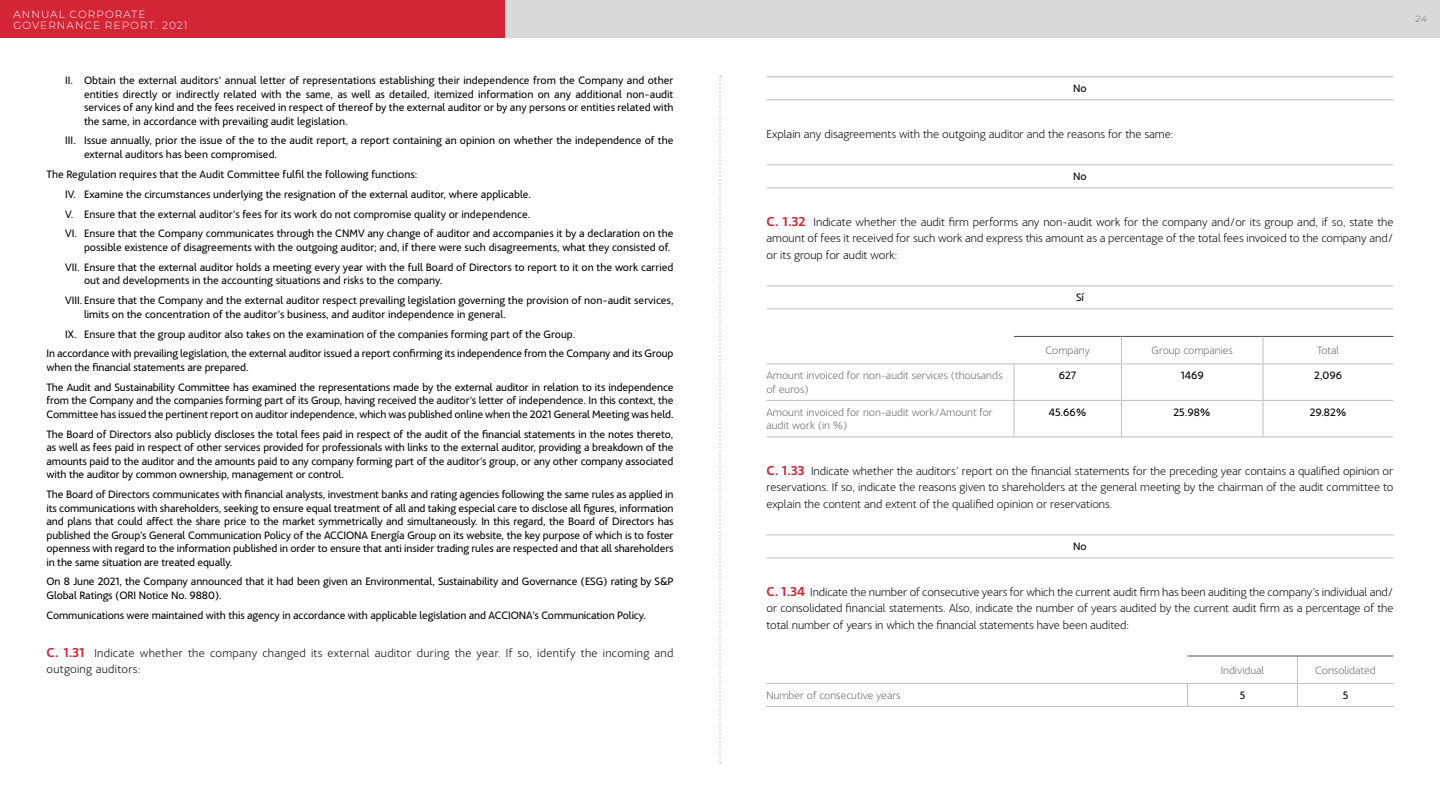
<style>
.page{position:relative;width:1440px;height:810px;background:#fff}
.page>*{position:absolute;margin:0;border:0;box-sizing:border-box;transform-origin:0 0}
.t1{font:200 12px/16.5px "Acciona";color:#000;text-align:justify}
.t2{font:200 12px/16.5px "Acciona";letter-spacing:.025em;color:#000}
.t3{font:11.25px/13.5px "Acciona";letter-spacing:-.01em;color:#000}
.t4{font:200 11.25px/13.5px "Acciona";color:#666}
.t5{font:300 10.5px/10.5px "Montserrat";letter-spacing:.1em;color:#fff}
.t6{font:italic 300 9px "Montserrat";color:#666}
.s1{font-weight:700;font-size:13.5px;color:#d42536}
</style>
<div class="page">
<div style="left:505px;top:0;width:935px;height:38px;background:#d9d9d9"></div>
<div style="left:0;top:0;width:505px;height:38px;background:#d42536"></div>
<svg style="left:719px;top:76px;width:2px;height:688px"></svg>
<hr style="left:766px;top:76px;width:628px;height:1px;background:#bfbfbf">
<hr style="left:766px;top:99px;width:628px;height:1px;background:#bfbfbf">
<hr style="left:766px;top:165px;width:628px;height:1px;background:#bfbfbf">
<hr style="left:766px;top:188px;width:628px;height:1px;background:#bfbfbf">
<hr style="left:766px;top:286px;width:628px;height:1px;background:#bfbfbf">
<hr style="left:766px;top:309px;width:628px;height:1px;background:#bfbfbf">
<svg style="left:1121px;top:337px;width:1px;height:27px"></svg>
<hr style="left:766px;top:437px;width:248px;height:1px;background:#bfbfbf">
<hr style="left:1014px;top:437px;width:107px;height:1px;background:#bfbfbf">
<hr style="left:1122px;top:437px;width:141px;height:1px;background:#bfbfbf">
<hr style="left:1263px;top:437px;width:130px;height:1px;background:#bfbfbf">
<hr style="left:1014px;top:336px;width:107px;height:1px;background:#4d4d4d">
<hr style="left:1122px;top:336px;width:141px;height:1px;background:#4d4d4d">
<hr style="left:1263px;top:336px;width:130px;height:1px;background:#4d4d4d">
<svg style="left:1263px;top:337px;width:1px;height:27px"></svg>
<hr style="left:766px;top:364px;width:248px;height:1px;background:#bfbfbf">
<hr style="left:1014px;top:364px;width:107px;height:1px;background:#bfbfbf">
<hr style="left:1122px;top:364px;width:141px;height:1px;background:#bfbfbf">
<hr style="left:1263px;top:364px;width:130px;height:1px;background:#bfbfbf">
<hr style="left:1014px;top:364px;width:1px;height:36px;background:#bfbfbf">
<hr style="left:1121px;top:364px;width:1px;height:36px;background:#bfbfbf">
<hr style="left:1263px;top:364px;width:1px;height:36px;background:#bfbfbf">
<hr style="left:766px;top:400px;width:248px;height:1px;background:#bfbfbf">
<hr style="left:1014px;top:400px;width:107px;height:1px;background:#bfbfbf">
<hr style="left:1014px;top:401px;width:1px;height:36px;background:#bfbfbf">
<hr style="left:1122px;top:400px;width:141px;height:1px;background:#bfbfbf">
<hr style="left:1121px;top:401px;width:1px;height:36px;background:#bfbfbf">
<hr style="left:1263px;top:400px;width:130px;height:1px;background:#bfbfbf">
<hr style="left:1263px;top:401px;width:1px;height:36px;background:#bfbfbf">
<hr style="left:766px;top:535px;width:628px;height:1px;background:#bfbfbf">
<hr style="left:766px;top:558px;width:628px;height:1px;background:#bfbfbf">
<hr style="left:766px;top:706px;width:421px;height:1px;background:#bfbfbf">
<hr style="left:1187px;top:706px;width:111px;height:1px;background:#bfbfbf">
<hr style="left:1298px;top:706px;width:96px;height:1px;background:#bfbfbf">
<hr style="left:1187px;top:656px;width:111px;height:1px;background:#4d4d4d">
<hr style="left:1298px;top:656px;width:96px;height:1px;background:#4d4d4d">
<hr style="left:766px;top:683px;width:421px;height:1px;background:#bfbfbf">
<hr style="left:1187px;top:683px;width:111px;height:1px;background:#bfbfbf">
<hr style="left:1298px;top:683px;width:96px;height:1px;background:#bfbfbf">
<svg style="left:1187px;top:684px;width:1px;height:22px"></svg>
<svg style="left:1297px;top:656px;width:1px;height:50px"></svg>
<p class="t5" style="left:13px;top:9px;width:176px">ANNUAL CORPORATE<br>GOVERNANCE REPORT. 2021</p>
<p class="t6" style="left:1416px;top:12px;width:13px">24</p>
<p class="t3" style="left:84px;top:72px;width:591px;text-align:justify;text-indent:-19px">II. Obtain the external auditors’ annual letter of representations establishing their independence from the Company and other entities directly or indirectly related with the same, as well as detailed, itemized information on any additional non-audit services of any kind and the fees received in respect of thereof by the external auditor or by any persons or entities related with the same, in accordance with prevailing audit legislation.</p>
<p class="t3" style="left:84px;top:133px;width:591px;text-indent:-19px">III. Issue annually, prior the issue of the to the audit report, a report containing an opinion on whether the independence of the external auditors has been compromised.</p>
<p class="t3" style="left:65px;top:163px;width:610px;line-height:19.9px;text-indent:-19px">The Regulation requires that the Audit Committee fulfi l the following functions:<br>IV. Examine the circumstances underlying the resignation of the external auditor, where applicable.<br>V. Ensure that the external auditor’s fees for its work do not compromise quality or independence.<br>VI. Ensure that the Company communicates through the CNMV any change of auditor and accompanies it by a declaration on the</p>
<p class="t3" style="left:65px;top:236px;width:610px;line-height:19.9px;text-align:right">possible existence of disagreements with the outgoing auditor; and, if there were such disagreements, what they consisted of.<br>VII. Ensure that the external auditor holds a meeting every year with the full Board of Directors to report to it on the work carried</p>
<p class="t3" style="left:65px;top:270px;width:610px;line-height:19.9px;text-indent:19px">out and developments in the accounting situations and risks to the company.<br>VIII. Ensure that the Company and the external auditor respect prevailing legislation governing the provision of non-audit services,</p>
<p class="t3" style="left:84px;top:306px;width:424px">limits on the concentration of the auditor’s business, and auditor independence in general.</p>
<p class="t3" style="left:65px;top:326px;width:512px">IX. Ensure that the group auditor also takes on the examination of the companies forming part of the Group.</p>
<p class="t3" style="left:47px;top:346px;width:629px">In accordance with prevailing legislation, the external auditor issued a report confi rming its independence from the Company and its Group</p>
<p class="t3" style="left:47px;top:356px;width:629px;line-height:19.9px">when the financial statements are prepared.<br>The Audit and Sustainability Committee has examined the representations made by the external auditor in relation to its independence</p>
<p class="t3" style="left:47px;top:393px;width:629px">from the Company and the companies forming part of its Group, having received the auditor’s letter of independence. In this context, the<br>Committee has issued the pertinent report on auditor independence, which was published online when the 2021 General Meeting was held.</p>
<p class="t3" style="left:47px;top:426px;width:629px;text-align:justify">The Board of Directors also publicly discloses the total fees paid in respect of the audit of the fi nancial statements in the notes thereto, as well as fees paid in respect of other services provided for professionals with links to the external auditor, providing a breakdown of the amounts paid to the auditor and the amounts paid to any company forming part of the auditor’s group, or any other company associated with the auditor by common ownership, management or control.</p>
<p class="t3" style="left:47px;top:487px;width:629px;text-align:justify">The Board of Directors communicates with fi nancial analysts, investment banks and rating agencies following the same rules as applied in its communications with shareholders, seeking to ensure equal treatment of all and taking especial care to disclose all figures, information and plans that could affect the share price to the market symmetrically and simultaneously. In this regard, the Board of Directors has published the Group’s General Communication Policy of the ACCIONA Energía Group on its website, the key purpose of which is to foster openness with regard to the information published in order to ensure that anti insider trading rules are respected and that all shareholders in the same situation are treated equally.</p>
<p class="t3" style="left:47px;top:574px;width:629px">On 8 June 2021, the Company announced that it had been given an Environmental, Sustainability and Governance (ESG) rating by S&amp;P<br>Global Ratings (ORI Notice No. 9880).</p>
<p class="t3" style="left:47px;top:607px;width:601px">Communications were maintained with this agency in accordance with applicable legislation and ACCIONA’s Communication Policy.</p>
<p class="t2" style="left:46px;top:644px;width:629px"><span class="s1">C. 1.31</span> Indicate whether the company changed its external auditor during the year. If so, identify the incoming and outgoing auditors:</p>
<p class="t3" style="left:1073px;top:81px;width:15px">No</p>
<p class="t1" style="left:766px;top:124px;width:408px">Explain any disagreements with the outgoing auditor and the reasons for the same:</p>
<p class="t3" style="left:1073px;top:169px;width:15px">No</p>
<p class="t1" style="left:766px;top:212px;width:629px"><span class="s1">C. 1.32</span> Indicate whether the audit firm performs any non-audit work for the company and/or its group and, if so, state the amount of fees it received for such work and express this amount as a percentage of the total fees invoiced to the company and/ or its group for audit work:</p>
<p class="t3" style="left:1076px;top:290px;width:9px">Sí</p>
<p class="t4" style="left:1046px;top:343px;width:46px">Company</p>
<p class="t4" style="left:1152px;top:343px;width:83px">Group companies</p>
<p class="t4" style="left:1317px;top:343px;width:24px">Total</p>
<p class="t4" style="left:766px;top:368px;width:238px">Amount invoiced for non-audit services (thousands of euros)</p>
<p class="t3" style="left:1059px;top:368px;width:19px">627</p>
<p class="t3" style="left:1181px;top:368px;width:25px">1469</p>
<p class="t3" style="left:1314px;top:368px;width:29px">2,096</p>
<p class="t4" style="left:766px;top:405px;width:228px">Amount invoiced for non-audit work/Amount for audit work (in %)</p>
<p class="t3" style="left:1049px;top:404px;width:40px">45.66%</p>
<p class="t3" style="left:1174px;top:404px;width:39px">25.98%</p>
<p class="t3" style="left:1310px;top:404px;width:38px">29.82%</p>
<p class="t1" style="left:766px;top:462px;width:629px"><span class="s1">C. 1.33</span> Indicate whether the auditors’ report on the financial statements for the preceding year contains a qualified opinion or reservations. If so, indicate the reasons given to shareholders at the general meeting by the chairman of the audit committee to explain the content and extent of the qualified opinion or reservations.</p>
<p class="t3" style="left:1073px;top:539px;width:15px">No</p>
<p class="t1" style="left:766px;top:583px;width:629px"><span class="s1">C. 1.34</span> Indicate the number of consecutive years for which the current audit firm has been auditing the company’s individual and/ or consolidated financial statements. Also, indicate the number of years audited by the current audit firm as a percentage of the total number of years in which the financial statements have been audited:</p>
<p class="t4" style="left:1221px;top:662px;width:45px">Individual</p>
<p class="t4" style="left:1315px;top:662px;width:62px">Consolidated</p>
<p class="t4" style="left:767px;top:688px;width:136px">Number of consecutive years</p>
<p class="t3" style="left:1240px;top:687px;width:7px">5</p>
<p class="t3" style="left:1343px;top:687px;width:7px">5</p>
</div>
